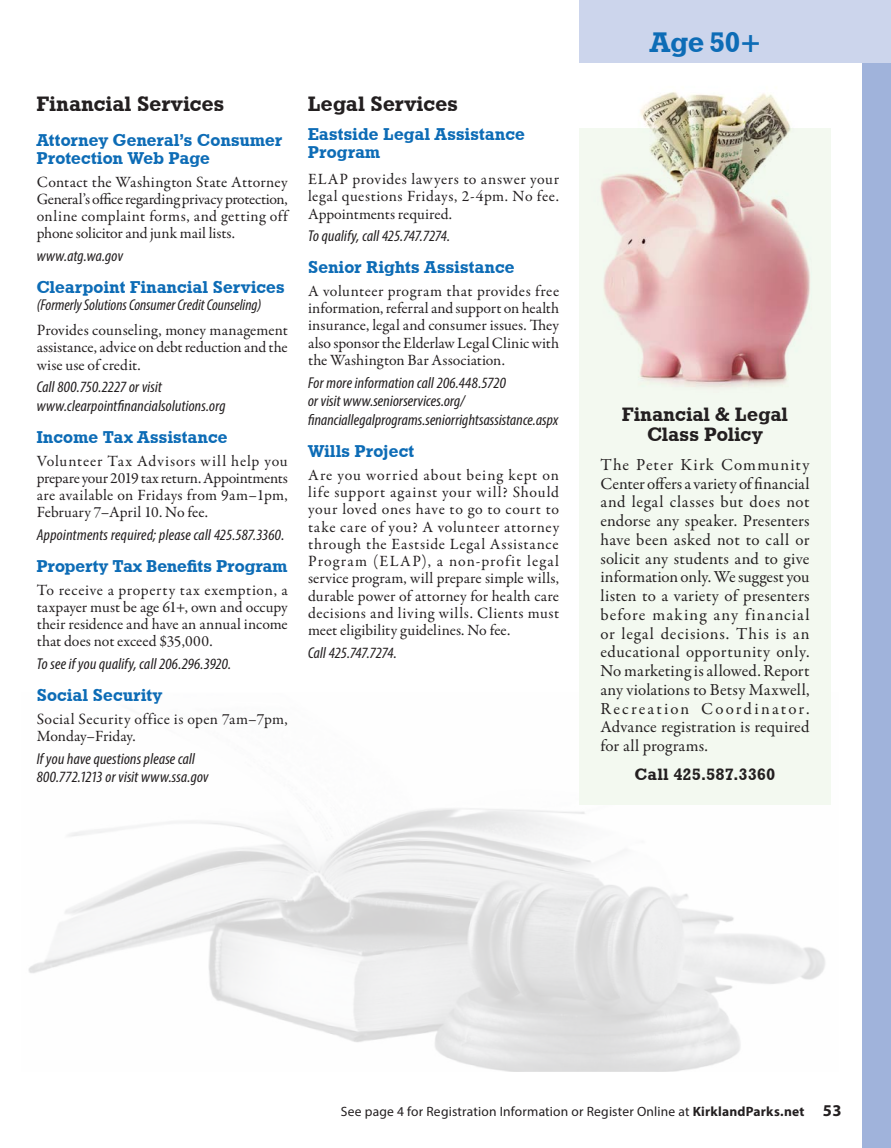
<style>
.page{position:relative;width:891px;height:1148px;background:#fff}
.page>*{position:absolute;margin:0;border:0;box-sizing:border-box;transform-origin:0 0}
.t1{font:28.5px "Geometric Slab 712 BT Bold A";color:#0d6cb6}
.Subsection_Header{font:21px "Geometric Slab 712 BT Bold A";letter-spacing:.015em;color:#231f20}
.Class_1_TITLE{font:19.5px/19.5px "Geometric Slab 712 BT Bold A";letter-spacing:.02em;color:#231f20;text-align:center}
.Class_1_TITLE-2{font:17.25px/18px "Geometric Slab 712 BT Bold A";letter-spacing:.015em;color:#0d6cb6}
.Class_6_Location___I{font:17.25px/18px "Geometric Slab 712 BT Bold A";letter-spacing:.015em;color:#0d6cb6}
.Class_3_Description{font:16.8px/18.8px "Garamond Premr Pro";letter-spacing:.01em;color:#231f20;text-align:justify}
.Class_1_TITLE-3{font:16.5px "Geometric Slab 712 BT Bold A";letter-spacing:.04em;color:#231f20}
.CLASS_DESCRIPTION{font:15.75px/17.2px "Garamond Premr Pro";letter-spacing:.005em;color:#231f20;text-align:justify}
.Class_3_Description-2{font:italic condensed 15.75px/18.8px "Myriad Pro";color:#231f20;scale:1.05 1}
.CLASS_DESCRIPTION-2{font:italic condensed 15.75px "Myriad Pro";color:#231f20}
.Class_3_Description-3{font:italic condensed 15.75px "Myriad Pro";letter-spacing:-.02em;color:#231f20;scale:1.05 1}
.t2{font:13.5px "Myriad Pro";letter-spacing:.015em;color:#231f20}
.s1{font-weight:700}
.s2{font-weight:700;font-size:16.5px}
</style>
<div class="page">
<div style="left:862px;top:0;width:29px;height:1148px;background:#a0b3db"></div>
<div style="left:579px;top:0;width:312px;height:62px;background:#ccd5ec"></div>
<div style="left:579px;top:128px;width:252px;height:676px;background:#f3f9f0"></div>
<img style="left:581px;top:62px;width:251px;height:326px">
<p class="Subsection_Header" style="left:37px;top:90px;width:189px">Financial Services</p>
<p class="Class_1_TITLE-2" style="left:37px;top:131px;width:247px">Attorney General’s Consumer<br>Protection Web Page</p>
<p class="CLASS_DESCRIPTION" style="left:37px;top:173px;width:253px">Contact the Washington State Attorney General’s office regarding privacy protection, online complaint forms, and getting off phone solicitor and junk mail lists.</p>
<p class="Class_3_Description-2" style="left:37px;top:246px;width:84px">www.atg.wa.gov</p>
<p class="Class_1_TITLE-2" style="left:37px;top:278px;width:250px">Clearpoint Financial Services</p>
<p class="CLASS_DESCRIPTION-2" style="left:37px;top:296px;width:226px">(Formerly Solutions Consumer Credit Counseling)</p>
<p class="CLASS_DESCRIPTION" style="left:37px;top:322px;width:253px">Provides counseling, money management assistance, advice on debt reduction and the wise use of credit.</p>
<p class="Class_3_Description-2" style="left:37px;top:377px;width:182px">Call 800.750.2227 or visit www.clearpointfinancialsolutions.org</p>
<p class="Class_1_TITLE-2" style="left:37px;top:428px;width:192px">Income Tax Assistance</p>
<p class="CLASS_DESCRIPTION" style="left:37px;top:452px;width:253px">Volunteer Tax Advisors will help you prepare your 2019 tax return. Appointments are available on Fridays from 9am–1pm, February 7–April 10. No fee.</p>
<p class="Class_3_Description-2" style="left:37px;top:525px;width:238px">Appointments required; please call 425.587.3360.</p>
<p class="Class_1_TITLE-2" style="left:37px;top:557px;width:252px">Property Tax Benefits Program</p>
<p class="CLASS_DESCRIPTION" style="left:37px;top:581px;width:253px">To receive a property tax exemption, a taxpayer must be age 61+, own and occupy their residence and have an annual income that does not exceed $35,000.</p>
<p class="Class_3_Description-2" style="left:37px;top:654px;width:187px">To see if you qualify, call 206.296.3920.</p>
<p class="Class_1_TITLE-2" style="left:37px;top:686px;width:127px">Social Security</p>
<p class="CLASS_DESCRIPTION" style="left:37px;top:710px;width:253px">Social Security office is open 7am–7pm,<br>Monday–Friday.</p>
<p class="Class_3_Description-2" style="left:37px;top:748px;width:165px">If you have questions please call<br>800.772.1213 or visit www.ssa.gov</p>
<p class="Subsection_Header" style="left:308px;top:90px;width:151px">Legal Services</p>
<p class="Class_6_Location___I" style="left:308px;top:124px;width:218px">Eastside Legal Assistance<br>Program</p>
<p class="CLASS_DESCRIPTION" style="left:308px;top:171px;width:253px">ELAP provides lawyers to answer your legal questions Fridays, 2-4pm. No fee.<br>Appointments required.</p>
<p class="Class_3_Description-2" style="left:308px;top:226px;width:138px">To qualify, call 425.747.7274.</p>
<p class="Class_1_TITLE-2" style="left:308px;top:258px;width:208px">Senior Rights Assistance</p>
<p class="CLASS_DESCRIPTION" style="left:308px;top:283px;width:253px">A volunteer program that provides free information, referral and support on health insurance, legal and consumer issues. They also sponsor the Elderlaw Legal Clinic with the Washington Bar Association.</p>
<p class="Class_3_Description-2" style="left:308px;top:373px;width:240px">For more information call 206.448.5720<br>or visit www.seniorservices.org/ financiallegalprograms.seniorrightsassistance.aspx</p>
<p class="Class_1_TITLE-2" style="left:308px;top:442px;width:108px">Wills Project</p>
<p class="CLASS_DESCRIPTION" style="left:308px;top:466px;width:253px">Are you worried about being kept on life support against your will? Should your loved ones have to go to court to take care of you? A volunteer attorney through the Eastside Legal Assistance Program (ELAP), a non-profit legal service program, will prepare simple wills, durable power of attorney for health care decisions and living wills. Clients must meet eligibility guidelines. No fee.</p>
<p class="Class_3_Description-3" style="left:308px;top:643px;width:87px">Call 425.747.7274.</p>
<h1 class="t1" style="left:650px;top:25px;width:114px">Age 50+</h1>
<p class="Class_1_TITLE" style="left:622px;top:404px;width:167px">Financial &amp; Legal<br>Class Policy</p>
<p class="Class_3_Description" style="left:600px;top:455px;width:211px">The Peter Kirk Community Center offers a variety of financial and legal classes but does not endorse any speaker. Presenters have been asked not to call or solicit any students and to give information only. We suggest you listen to a variety of presenters before making any financial or legal decisions. This is an educational opportunity only.<br>No marketing is allowed. Report any violations to Betsy Maxwell, Recreation Coordinator.<br>Advance registration is required for all programs.</p>
<p class="Class_1_TITLE-3" style="left:635px;top:764px;width:142px">Call 425.587.3360</p>
<p class="t2" style="left:341px;top:1103px;width:502px">See page 4 for Registration Information or Register Online at <span class="s1">KirklandParks.net</span> <span class="s2">53</span></p>
</div>
